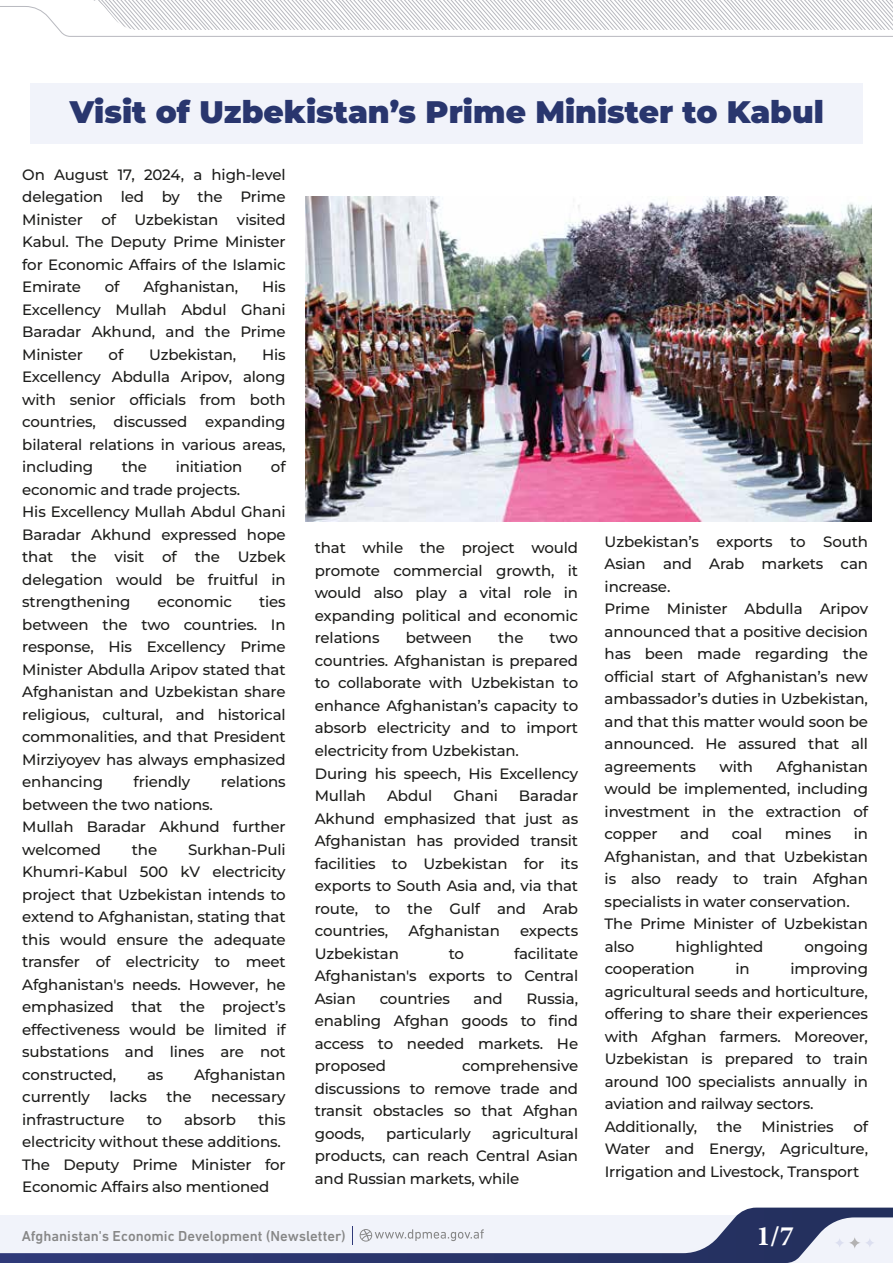
<style>
.page{position:relative;width:893px;height:1263px;background:#fff}
.page>*{position:absolute;margin:0;border:0;box-sizing:border-box;transform-origin:0 0}
.t1{font:700 33px "Bahij Lotus";color:#fff}
.t2{font:900 31.2px "Montserrat";color:#29366e}
.t3{font:500 15px/22.5px "Montserrat";letter-spacing:-.01em;color:#1d1d1b;text-align:justify}
.t4{font:500 14.7px "DIN Next CYR";color:#878787}
</style>
<div class="page">
<div style="left:30px;top:83px;width:833px;height:60px;background:#f1f3fa"></div>
<img style="left:305px;top:196px;width:567px;height:325px">
<svg style="left:0;top:1207px;width:893px;height:56px"></svg>
<svg style="left:352px;top:1226px;width:1px;height:18px"></svg>
<svg style="left:360px;top:1229px;width:124px;height:12px"></svg>
<svg style="left:834px;top:1237px;width:11px;height:11px"></svg>
<svg style="left:864px;top:1237px;width:11px;height:11px"></svg>
<svg style="left:848px;top:1236px;width:13px;height:13px"></svg>
<svg style="left:0;top:0;width:893px;height:37px"></svg>
<h2 class="t2" style="left:70px;top:89px;width:756px">Visit of Uzbekistan’s Prime Minister to Kabul</h2>
<p class="t3" style="left:22px;top:163px;width:265px">On August 17, 2024, a high-level delegation led by the Prime Minister of Uzbekistan visited Kabul. The Deputy Prime Minister for Economic Affairs of the Islamic Emirate</p>
<p class="t3" style="left:22px;top:275px;width:265px;text-indent:240px">His Excellency Mullah Abdul Ghani Baradar Akhund, and the Prime Minister</p>
<p class="t3" style="left:105px;top:275px;width:16px">of</p>
<p class="t3" style="left:143px;top:275px;width:96px">Afghanistan,</p>
<p class="t3" style="left:22px;top:343px;width:265px;text-indent:240px">His Excellency Abdulla Aripov, along with senior officials from both countries, discussed expanding bilateral relations in various areas, including</p>
<p class="t3" style="left:109px;top:343px;width:16px">of</p>
<p class="t3" style="left:149px;top:343px;width:89px">Uzbekistan,</p>
<p class="t3" style="left:122px;top:455px;width:27px">the</p>
<p class="t3" style="left:176px;top:455px;width:68px">initiation</p>
<p class="t3" style="left:271px;top:455px;width:16px">of</p>
<p class="t3" style="left:22px;top:478px;width:265px;text-align:left">economic and trade projects.<br>His Excellency Mullah Abdul Ghani<br>Baradar Akhund expressed hope that the visit of the Uzbek delegation would be fruitful in strengthening</p>
<p class="t3" style="left:22px;top:590px;width:265px;text-indent:237px">ties between the two countries. In response, His Excellency Prime Minister Abdulla Aripov stated that Afghanistan and Uzbekistan share religious, cultural, and historical commonalities, and that President Mirziyoyev has always emphasized enhancing</p>
<p class="t3" style="left:158px;top:590px;width:76px">economic</p>
<p class="t3" style="left:134px;top:770px;width:58px">friendly</p>
<p class="t3" style="left:221px;top:770px;width:66px">relations</p>
<p class="t3" style="left:22px;top:793px;width:265px;text-align:left">between the two nations.<br>Mullah Baradar Akhund further welcomed</p>
<p class="t3" style="left:22px;top:838px;width:265px;text-indent:166px">Surkhan-Puli Khumri-Kabul 500 kV electricity project that Uzbekistan intends to extend to Afghanistan, stating that this would ensure the adequate transfer of electricity to meet Afghanistan's needs. However, he emphasized that the project’s effectiveness would be limited if substations and lines are not constructed,</p>
<p class="t3" style="left:132px;top:838px;width:27px">the</p>
<p class="t3" style="left:147px;top:1063px;width:18px">as</p>
<p class="t3" style="left:194px;top:1063px;width:93px">Afghanistan</p>
<p class="t3" style="left:22px;top:1085px;width:69px">currently</p>
<p class="t3" style="left:109px;top:1085px;width:39px">lacks</p>
<p class="t3" style="left:166px;top:1085px;width:27px">the</p>
<p class="t3" style="left:211px;top:1085px;width:76px">necessary</p>
<p class="t3" style="left:22px;top:1108px;width:104px">infrastructure</p>
<p class="t3" style="left:147px;top:1108px;width:17px">to</p>
<p class="t3" style="left:184px;top:1108px;width:53px">absorb</p>
<p class="t3" style="left:22px;top:1108px;width:265px;text-align:left;text-indent:236px">this electricity without these additions.<br>The Deputy Prime Minister for<br>Economic Affairs also mentioned</p>
<p class="t3" style="left:315px;top:536px;width:265px">that while the project would promote commercial growth, it would also play a vital role in expanding political and economic relations</p>
<p class="t3" style="left:406px;top:626px;width:68px">between</p>
<p class="t3" style="left:498px;top:626px;width:27px">the</p>
<p class="t3" style="left:315px;top:626px;width:265px;text-align:left;text-indent:235px">two countries. Afghanistan is prepared to collaborate with Uzbekistan to enhance Afghanistan’s capacity to absorb electricity and to import electricity from Uzbekistan.<br>During his speech, His Excellency<br>Mullah</p>
<p class="t3" style="left:387px;top:784px;width:47px">Abdul</p>
<p class="t3" style="left:453px;top:784px;width:46px">Ghani</p>
<p class="t3" style="left:315px;top:784px;width:265px;text-indent:204px">Baradar Akhund emphasized that just as Afghanistan has provided transit facilities to Uzbekistan for its exports to South Asia and, via that route, to the Gulf and Arab countries,</p>
<p class="t3" style="left:408px;top:919px;width:93px">Afghanistan</p>
<p class="t3" style="left:520px;top:919px;width:60px">expects</p>
<p class="t3" style="left:315px;top:941px;width:265px;text-indent:199px">facilitate Afghanistan's exports to Central Asian</p>
<p class="t3" style="left:315px;top:941px;width:86px">Uzbekistan</p>
<p class="t3" style="left:449px;top:941px;width:17px">to</p>
<p class="t3" style="left:315px;top:986px;width:265px;text-indent:212px">Russia, enabling Afghan goods to find access to needed markets. He proposed</p>
<p class="t3" style="left:380px;top:986px;width:72px">countries</p>
<p class="t3" style="left:474px;top:986px;width:31px">and</p>
<p class="t3" style="left:315px;top:1054px;width:265px;text-indent:147px">comprehensive discussions to remove trade and transit obstacles so that Afghan goods,</p>
<p class="t3" style="left:315px;top:1121px;width:265px;text-indent:177px">agricultural products, can reach Central Asian and Russian markets, while</p>
<p class="t3" style="left:386px;top:1121px;width:86px">particularly</p>
<p class="t3" style="left:605px;top:529px;width:265px;text-align:left">Uzbekistan’s exports to South<br>Asian and Arab markets can increase.<br>Prime Minister Abdulla Aripov announced that a positive decision has been made regarding the official start of Afghanistan’s new ambassador’s duties in Uzbekistan, and that this matter would soon be announced. He assured that all agreements</p>
<p class="t3" style="left:605px;top:754px;width:265px;text-indent:172px">Afghanistan would be implemented, including investment in the extraction of copper</p>
<p class="t3" style="left:719px;top:754px;width:35px">with</p>
<p class="t3" style="left:605px;top:822px;width:265px;text-align:left;text-indent:249px">in<br>Afghanistan, and that Uzbekistan is also ready to train Afghan specialists in water conservation.<br>The Prime Minister of Uzbekistan also</p>
<p class="t3" style="left:680px;top:822px;width:31px">and</p>
<p class="t3" style="left:732px;top:822px;width:32px">coal</p>
<p class="t3" style="left:785px;top:822px;width:48px">mines</p>
<p class="t3" style="left:676px;top:934px;width:89px">highlighted</p>
<p class="t3" style="left:805px;top:934px;width:65px">ongoing</p>
<p class="t3" style="left:605px;top:957px;width:91px">cooperation</p>
<p class="t3" style="left:735px;top:957px;width:16px">in</p>
<p class="t3" style="left:605px;top:957px;width:265px;text-align:left;text-indent:186px">improving agricultural seeds and horticulture, offering to share their experiences with Afghan farmers. Moreover,<br>Uzbekistan is prepared to train around 100 specialists annually in aviation and railway sectors.<br>Additionally,</p>
<p class="t3" style="left:717px;top:1114px;width:27px">the</p>
<p class="t3" style="left:762px;top:1114px;width:74px">Ministries</p>
<p class="t3" style="left:605px;top:1114px;width:265px;text-indent:249px">of Water and Energy, Agriculture, Irrigation and Livestock, Transport</p>
<p class="t4" style="left:22px;top:1227px;width:325px">Afghanistan's Economic Development (Newsletter)</p>
<h1 class="t1" style="left:757px;top:1214px;width:39px">1/7</h1>
</div>
